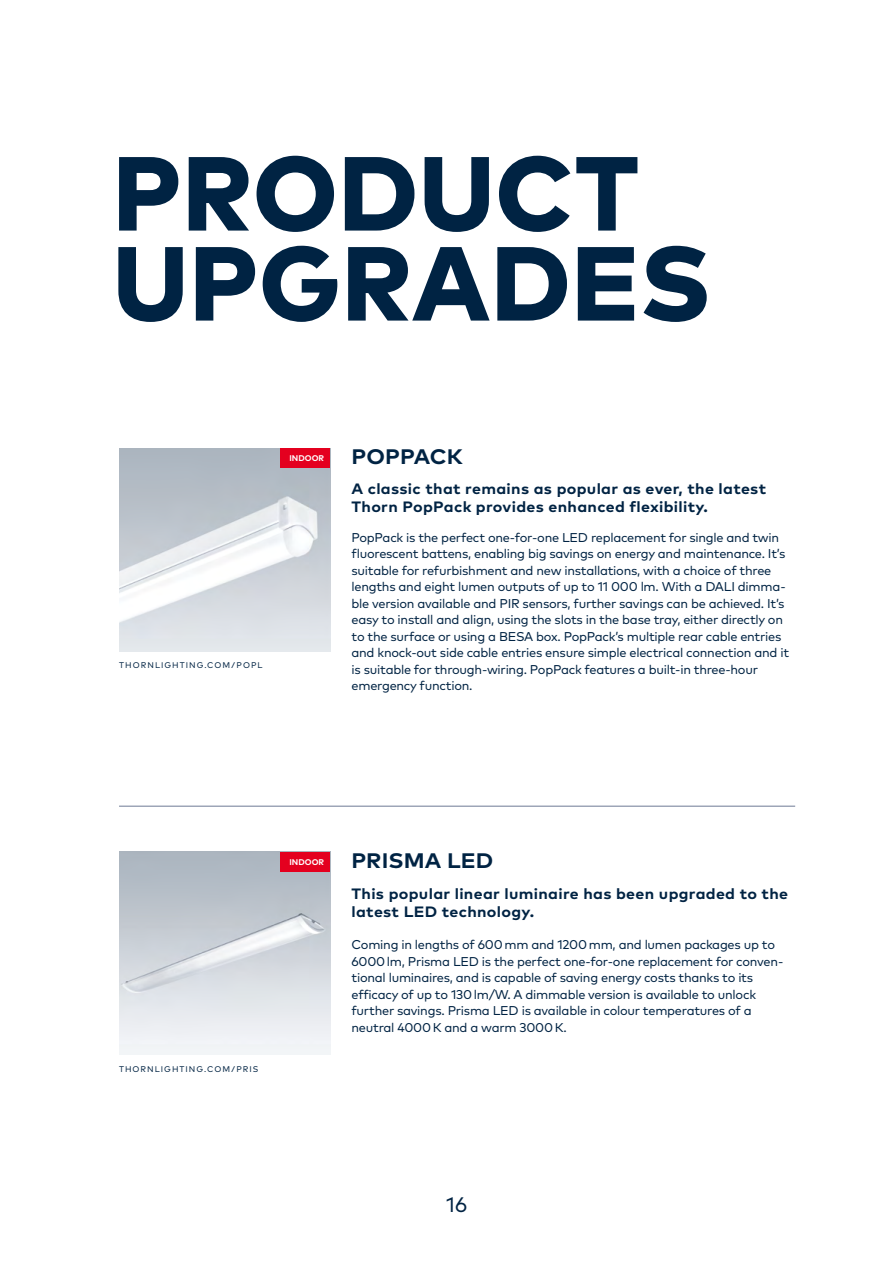
<style>
.page{position:relative;width:893px;height:1263px;background:#fff}
.page>*{position:absolute;margin:0;border:0;box-sizing:border-box;transform-origin:0 0}
.t1{font:800 105px/90px "Mark Pro";letter-spacing:.005em;color:#002343}
.Produkte_Headline{font:700 21px "Mark Pro";color:#002343;scale:1.07 1}
.t2{font:21px "Mark Pro";color:#002343}
.Produkte_Subheadline{font:700 15px/18px "Mark Pro";letter-spacing:.02em;color:#002343;scale:1.07 1}
.Produkte_Fliesstext{font:12.75px/16.5px "Mark Pro";letter-spacing:-.02em;color:#002343}
.Kolumnentitel{font:8.25px "Mark Pro";letter-spacing:.125em;color:#002343}
.Kolumnentitel-2{font:700 8.25px "Mark Pro";letter-spacing:.005em;color:#fff}
</style>
<div class="page">
<hr style="left:119px;top:806px;width:676px;height:1px;background:#6d7994">
<img style="left:119px;top:852px;width:211px;height:202px">
<img style="left:119px;top:449px;width:211px;height:202px">
<div style="left:281px;top:449px;width:49px;height:19px;background:#e4001f"></div>
<div style="left:281px;top:852px;width:49px;height:19px;background:#e4001f"></div>
<h1 class="t1" style="left:112px;top:140px;width:600px">PRODUCT<br>UPGRADES</h1>
<p class="Kolumnentitel-2" style="left:289px;top:452px;width:36px">INDOOR</p>
<p class="Kolumnentitel" style="left:119px;top:658px;width:145px">THORNLIGHTING.COM/POPL</p>
<p class="Produkte_Headline" style="left:352px;top:440px;width:105px">POPPACK</p>
<p class="Produkte_Subheadline" style="left:351px;top:479px;width:389px">A classic that remains as popular as ever, the latest<br>Thorn PopPack provides enhanced flexibility.</p>
<p class="Produkte_Fliesstext" style="left:351px;top:528px;width:439px">PopPack is the perfect one-for-one LED replacement for single and twin fluorescent battens, enabling big savings on energy and maintenance. It’s suitable for refurbishment and new installations, with a choice of three lengths and eight lumen outputs of up to 11 000 lm. With a DALI dimma&shy;ble version available and PIR sensors, further savings can be achieved. It’s easy to install and align, using the slots in the base tray, either directly on to the surface or using a BESA box. PopPack’s multiple rear cable entries and knock-out side cable entries ensure simple electrical connection and it is suitable for through-wiring. PopPack features a built-in three-hour emergency function.</p>
<p class="Kolumnentitel" style="left:119px;top:1063px;width:141px">THORNLIGHTING.COM/PRIS</p>
<p class="Kolumnentitel-2" style="left:289px;top:856px;width:36px">INDOOR</p>
<p class="Produkte_Headline" style="left:351px;top:845px;width:134px">PRISMA LED</p>
<p class="Produkte_Subheadline" style="left:351px;top:883px;width:410px">This popular linear luminaire has been upgraded to the latest LED technology.</p>
<p class="Produkte_Fliesstext" style="left:351px;top:935px;width:433px">Coming in lengths of 600 mm and 1200mm, and lumen packages up to 6000lm, Prisma LED is the perfect one-for-one replacement for conven&shy;tional luminaires, and is capable of saving energy costs thanks to its efficacy of up to 130lm/W. A dimmable version is available to unlock further savings. Prisma LED is available in colour temperatures of a neutral 4000K and a warm 3000K.</p>
<p class="t2" style="left:446px;top:1189px;width:23px">16</p>
</div>
